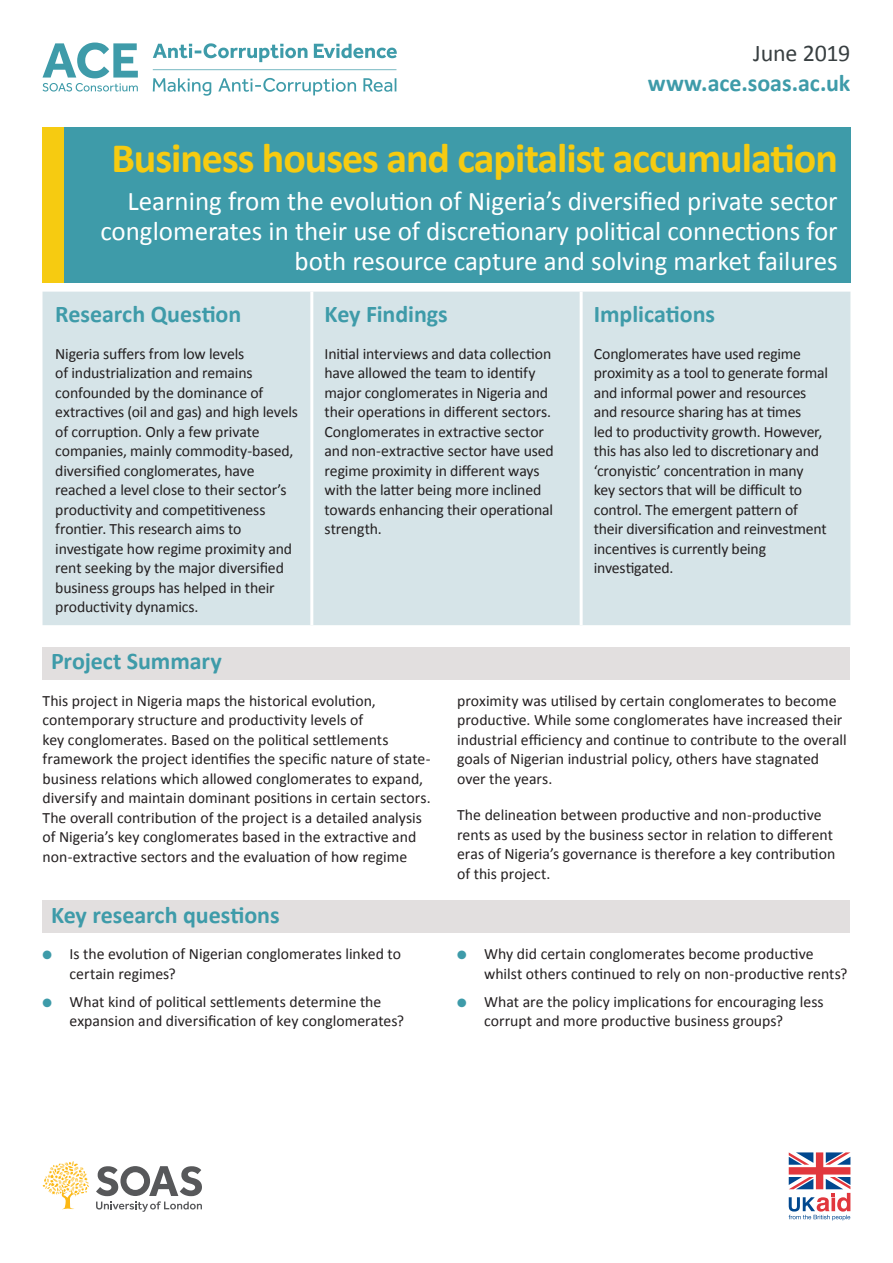
<style>
.page{position:relative;width:893px;height:1263px;background:#fff}
.page>*{position:absolute;margin:0;border:0;box-sizing:border-box;transform-origin:0 0}
.t1{font:700 42px "Calibri";letter-spacing:-.025em;color:#f6cb11}
.t2{font:27px/30px "Calibri";color:#fff;text-align:right}
.t3{font:700 24px "Calibri";letter-spacing:-.005em;color:#3e9ba9}
.t4{font:24px "Calibri";letter-spacing:-.01em;color:#383f41}
.t5{font:15.75px/19.5px "Calibri";letter-spacing:-.005em;color:#231f20}
.s1{color:#3e9ba9}
</style>
<div class="page">
<svg style="left:43px;top:43px;width:354px;height:53px"></svg>
<div style="left:43px;top:128px;width:21px;height:155px;background:#f6cb11"></div>
<div style="left:64px;top:128px;width:786px;height:155px;background:#3e9ba9"></div>
<div style="left:43px;top:292px;width:807px;height:333px;background:#d6e4e8"></div>
<hr style="left:310px;top:292px;width:3px;height:333px;background:#fff">
<hr style="left:580px;top:292px;width:3px;height:333px;background:#fff">
<div style="left:43px;top:647px;width:807px;height:32px;background:#e2dfdf"></div>
<div style="left:43px;top:900px;width:807px;height:33px;background:#e2dfdf"></div>
<svg style="left:96px;top:1166px;width:106px;height:46px"></svg>
<svg style="left:43px;top:1161px;width:46px;height:48px"></svg>
<svg style="left:789px;top:1152px;width:61px;height:68px"></svg>
<h3 class="t4" style="left:753px;top:37px;width:99px">June 2019</h3>
<h3 class="t3" style="left:648px;top:68px;width:204px">www.ace.soas.ac.uk</h3>
<h1 class="t1" style="left:111px;top:131px;width:728px">Business houses and capitalist accumulation</h1>
<h2 class="t2" style="left:100px;top:186px;width:739px">Learning from the evolution of Nigeria’s diversified private sector conglomerates in their use of discretionary political connections for both resource capture and solving market failures</h2>
<h3 class="t3" style="left:55px;top:299px;width:188px">Research Question</h3>
<p class="t5" style="left:55px;top:344px;width:244px">Nigeria suffers from low levels<br>of industrialization and remains confounded by the dominance of extractives (oil and gas) and high levels of corruption. Only a few private companies, mainly commodity-based, diversified conglomerates, have reached a level close to their sector’s productivity and competitiveness frontier. This research aims to investigate how regime proximity and rent seeking by the major diversified business groups has helped in their productivity dynamics.</p>
<h3 class="t3" style="left:594px;top:299px;width:123px">Implications</h3>
<p class="t5" style="left:594px;top:344px;width:236px">Conglomerates have used regime proximity as a tool to generate formal and informal power and resources and resource sharing has at times<br>led to productivity growth. However, this has also led to discretionary and ‘cronyistic’ concentration in many key sectors that will be difficult to control. The emergent pattern of their diversification and reinvestment incentives is currently being investigated.</p>
<h3 class="t3" style="left:325px;top:299px;width:125px">Key Findings</h3>
<p class="t5" style="left:325px;top:344px;width:231px">Initial interviews and data collection have allowed the team to identify major conglomerates in Nigeria and their operations in different sectors.<br>Conglomerates in extractive sector and non-extractive sector have used regime proximity in different ways with the latter being more inclined towards enhancing their operational strength.</p>
<h3 class="t3" style="left:51px;top:646px;width:172px">Project Summary</h3>
<p class="t5" style="left:43px;top:691px;width:390px">This project in Nigeria maps the historical evolution, contemporary structure and productivity levels of<br>key conglomerates. Based on the political settlements framework the project identifies the specific nature of state&shy;business relations which allowed conglomerates to expand, diversify and maintain dominant positions in certain sectors.<br>The overall contribution of the project is a detailed analysis of Nigeria’s key conglomerates based in the extractive and non-extractive sectors and the evaluation of how regime</p>
<p class="t5" style="left:457px;top:691px;width:391px">proximity was utilised by certain conglomerates to become productive. While some conglomerates have increased their industrial efficiency and continue to contribute to the overall goals of Nigerian industrial policy, others have stagnated over the years.</p>
<p class="t5" style="left:457px;top:805px;width:380px">The delineation between productive and non-productive rents as used by the business sector in relation to different eras of Nigeria’s governance is therefore a key contribution of this project.</p>
<h3 class="t3" style="left:51px;top:899px;width:230px">Key research questions</h3>
<p class="t5" style="left:70px;top:944px;width:333px;text-indent:-27px"><span class="s1">●</span> Is the evolution of Nigerian conglomerates linked to certain regimes?</p>
<p class="t5" style="left:70px;top:992px;width:336px;text-indent:-27px"><span class="s1">●</span> What kind of political settlements determine the expansion and diversification of key conglomerates?</p>
<p class="t5" style="left:484px;top:944px;width:365px;text-indent:-27px"><span class="s1">●</span> Why did certain conglomerates become productive whilst others continued to rely on non-productive rents?</p>
<p class="t5" style="left:484px;top:992px;width:341px;text-indent:-27px"><span class="s1">●</span> What are the policy implications for encouraging less corrupt and more productive business groups?</p>
</div>
